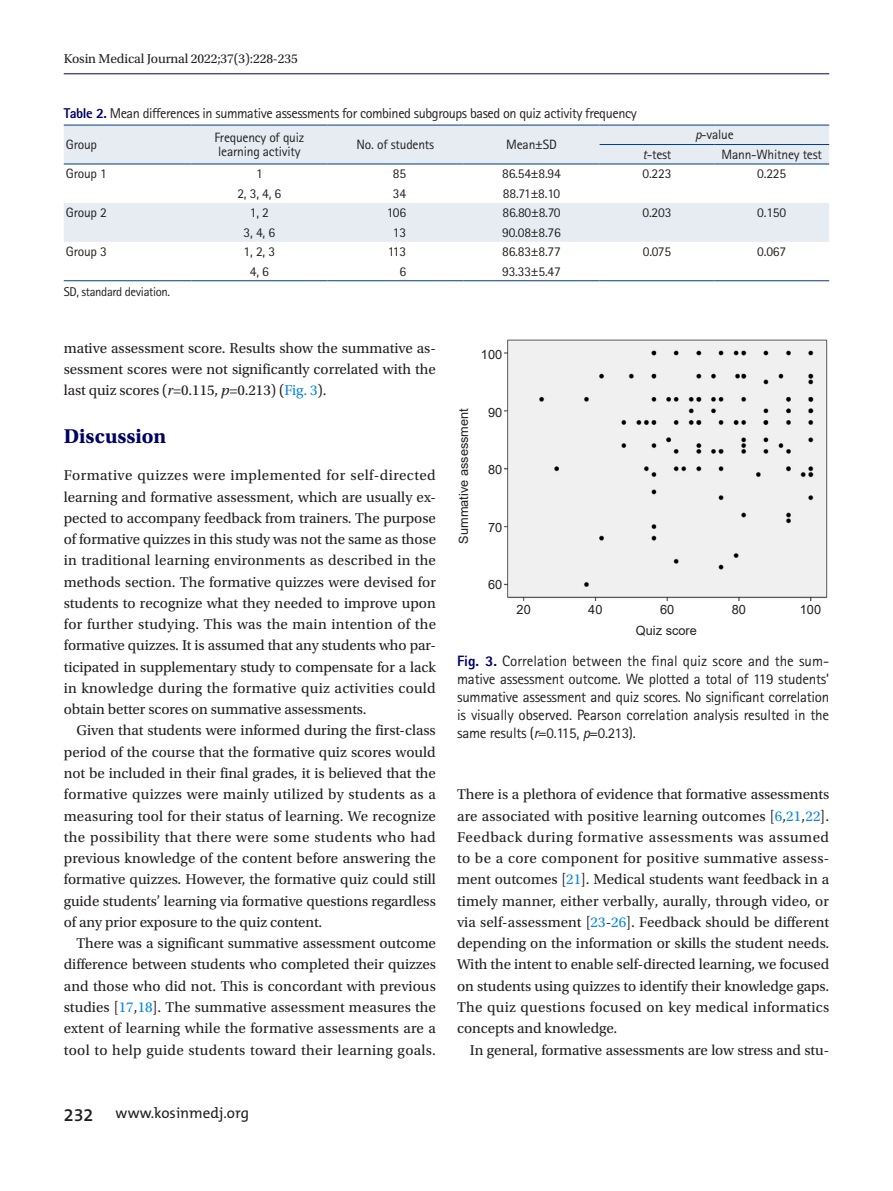
<style>
.page{position:relative;width:893px;height:1191px;background:#fff}
.page>*{position:absolute;margin:0;border:0;box-sizing:border-box;transform-origin:0 0}
.body-title{font:700 21px "Utopia Std";color:#006}
.body{font:15px/21.3px "Utopia Std";letter-spacing:-.005em;color:#231f20;text-align:justify}
.fig-caption{font:15px/18px "Rotis Sans Serif Std";letter-spacing:-.01em;color:#231f20;text-align:justify}
.t1{font:15px "The Mix B W5 Plain";color:#231f20}
.table-caption{font:14.25px "Rotis Sans Serif Std";letter-spacing:-.03em;color:#231f20}
.tbody{font:13.5px "Rotis Sans Serif Std";letter-spacing:-.015em;color:#231f20}
.t2{font:13.5px "Utopia Std";letter-spacing:-.01em;color:#231f20}
.picture_print{font:12.75px "Arial";color:#231f20}
.table-wrap-foot{font:12.75px "Rotis Sans Serif Std";letter-spacing:-.03em;color:#231f20}
.s1{font-weight:800;color:#006}
.s2{font-style:italic}
.s3{color:#0b88de}
.s4{font-family:"The Mix B W6";font-weight:600;font-size:18px}
</style>
<div class="page">
<svg style="left:64px;top:126px;width:765px;height:116px;fill:#e6ecf2"></svg>
<hr style="left:64px;top:280px;width:127px;height:1px;background:#003e7e">
<hr style="left:191px;top:280px;width:136px;height:1px;background:#003e7e">
<hr style="left:327px;top:280px;width:136px;height:1px;background:#003e7e">
<hr style="left:463px;top:280px;width:137px;height:1px;background:#003e7e">
<hr style="left:600px;top:280px;width:114px;height:1px;background:#003e7e">
<hr style="left:714px;top:280px;width:115px;height:1px;background:#003e7e">
<hr style="left:64px;top:125px;width:127px;height:1px;background:#003e7e">
<hr style="left:191px;top:125px;width:136px;height:1px;background:#003e7e">
<hr style="left:327px;top:125px;width:136px;height:1px;background:#003e7e">
<hr style="left:463px;top:125px;width:137px;height:1px;background:#003e7e">
<hr style="left:64px;top:164px;width:127px;height:1px;background:#003e7e">
<hr style="left:191px;top:164px;width:136px;height:1px;background:#003e7e">
<hr style="left:327px;top:164px;width:136px;height:1px;background:#003e7e">
<hr style="left:463px;top:164px;width:137px;height:1px;background:#003e7e">
<hr style="left:600px;top:125px;width:114px;height:1px;background:#003e7e">
<hr style="left:714px;top:125px;width:115px;height:1px;background:#003e7e">
<hr style="left:600px;top:144px;width:114px;height:1px;background:#003e7e">
<hr style="left:714px;top:144px;width:115px;height:1px;background:#003e7e">
<hr style="left:600px;top:164px;width:114px;height:1px;background:#003e7e">
<hr style="left:714px;top:164px;width:115px;height:1px;background:#003e7e">
<img style="left:504px;top:339px;width:324px;height:262px">
<hr style="left:64px;top:73px;width:765px;height:1px;background:#006">
<p class="t2" style="left:64px;top:51px;width:235px">Kosin Medical Journal 2022;37(3):228-235</p>
<p class="table-caption" style="left:64px;top:105px;width:574px"><span class="s1">Table 2.</span> Mean differences in summative assessments for combined subgroups based on quiz activity frequency</p>
<p class="tbody" style="left:66px;top:137px;width:33px">Group</p>
<p class="tbody" style="left:695px;top:127px;width:40px"><span class="s2">p</span>-value</p>
<p class="tbody" style="left:214px;top:129px;width:91px">Frequency of quiz</p>
<p class="tbody" style="left:218px;top:144px;width:84px">learning activity</p>
<p class="tbody" style="left:357px;top:137px;width:79px">No. of students</p>
<p class="tbody" style="left:506px;top:137px;width:52px">Mean±SD</p>
<p class="tbody" style="left:642px;top:146px;width:30px"><span class="s2">t</span>-test</p>
<p class="tbody" style="left:721px;top:146px;width:102px">Mann-Whitney test</p>
<p class="tbody" style="left:66px;top:166px;width:43px">Group 1</p>
<p class="tbody" style="left:256px;top:166px;width:8px">1</p>
<p class="tbody" style="left:393px;top:166px;width:15px">85</p>
<p class="tbody" style="left:502px;top:166px;width:60px">86.54±8.94</p>
<p class="tbody" style="left:642px;top:166px;width:30px">0.223</p>
<p class="tbody" style="left:757px;top:166px;width:30px">0.225</p>
<p class="tbody" style="left:237px;top:185px;width:45px">2, 3, 4, 6</p>
<p class="tbody" style="left:393px;top:185px;width:15px">34</p>
<p class="tbody" style="left:503px;top:185px;width:59px">88.71±8.10</p>
<p class="tbody" style="left:66px;top:205px;width:43px">Group 2</p>
<p class="tbody" style="left:250px;top:205px;width:21px">1, 2</p>
<p class="tbody" style="left:387px;top:205px;width:21px">106</p>
<p class="tbody" style="left:502px;top:205px;width:60px">86.80±8.70</p>
<p class="tbody" style="left:642px;top:205px;width:30px">0.203</p>
<p class="tbody" style="left:757px;top:205px;width:30px">0.150</p>
<p class="tbody" style="left:244px;top:224px;width:33px">3, 4, 6</p>
<p class="tbody" style="left:393px;top:224px;width:15px">13</p>
<p class="tbody" style="left:502px;top:224px;width:60px">90.08±8.76</p>
<p class="tbody" style="left:66px;top:244px;width:43px">Group 3</p>
<p class="tbody" style="left:244px;top:244px;width:33px">1, 2, 3</p>
<p class="tbody" style="left:388px;top:244px;width:20px">113</p>
<p class="tbody" style="left:502px;top:244px;width:60px">86.83±8.77</p>
<p class="tbody" style="left:643px;top:244px;width:30px">0.075</p>
<p class="tbody" style="left:757px;top:244px;width:30px">0.067</p>
<p class="tbody" style="left:250px;top:263px;width:21px">4, 6</p>
<p class="tbody" style="left:399px;top:263px;width:8px">6</p>
<p class="tbody" style="left:502px;top:263px;width:60px">93.33±5.47</p>
<p class="table-wrap-foot" style="left:64px;top:284px;width:108px">SD, standard deviation.</p>
<p class="body" style="left:64px;top:337px;width:374px">mative assessment score. Results show the summative as&shy;sessment scores were not significantly correlated with the last quiz scores (<span class="s2">r</span>=0.115, <span class="s2">p</span>=0.213) (<span class="s3">Fig. 3</span>).</p>
<p class="body-title" style="left:64px;top:423px;width:104px">Discussion</p>
<p class="body" style="left:64px;top:465px;width:374px">Formative quizzes were implemented for self-directed learning and formative assessment, which are usually ex&shy;pected to accompany feedback from trainers. The purpose of formative quizzes in this study was not the same as those in traditional learning environments as described in the methods section. The formative quizzes were devised for students to recognize what they needed to improve upon for further studying. This was the main intention of the formative quizzes. It is assumed that any students who par&shy;ticipated in supplementary study to compensate for a lack in knowledge during the formative quiz activities could obtain better scores on summative assessments.</p>
<p class="body" style="left:64px;top:720px;width:374px;text-indent:13px">Given that students were informed during the first-class period of the course that the formative quiz scores would not be included in their final grades, it is believed that the formative quizzes were mainly utilized by students as a measuring tool for their status of learning. We recognize the possibility that there were some students who had previous knowledge of the content before answering the formative quizzes. However, the formative quiz could still guide students’ learning via formative questions regardless of any prior exposure to the quiz content.</p>
<p class="body" style="left:64px;top:933px;width:374px;text-indent:13px">There was a significant summative assessment outcome difference between students who completed their quizzes and those who did not. This is concordant with previous studies [<span class="s3">17</span>,<span class="s3">18</span>]. The summative assessment measures the extent of learning while the formative assessments are a tool to help guide students toward their learning goals.</p>
<p class="t1" style="left:64px;top:1103px;width:187px"><span class="s4">232</span> www.kosinmedj.org</p>
<p class="picture_print" style="left:481px;top:346px;width:23px">100</p>
<p class="picture_print" style="left:455px;top:543px;width:137px;rotate:-90deg">Summative assessment</p>
<p class="picture_print" style="left:488px;top:403px;width:16px">90</p>
<p class="picture_print" style="left:488px;top:461px;width:16px">80</p>
<p class="picture_print" style="left:488px;top:518px;width:16px">70</p>
<p class="picture_print" style="left:488px;top:576px;width:16px">60</p>
<p class="picture_print" style="left:517px;top:601px;width:16px">20</p>
<p class="picture_print" style="left:588px;top:601px;width:16px">40</p>
<p class="picture_print" style="left:660px;top:601px;width:16px">60</p>
<p class="picture_print" style="left:732px;top:601px;width:16px">80</p>
<p class="picture_print" style="left:800px;top:601px;width:23px">100</p>
<p class="picture_print" style="left:636px;top:621px;width:62px">Quiz score</p>
<p class="fig-caption" style="left:457px;top:651px;width:374px"><span class="s1">Fig. 3.</span> Correlation between the final quiz score and the sum&shy;mative assessment outcome. We plotted a total of 119 students’ summative assessment and quiz scores. No significant correlation is visually observed. Pearson correlation analysis resulted in the same results (<span class="s2">r</span>=0.115, <span class="s2">p</span>=0.213).</p>
<p class="body" style="left:457px;top:784px;width:374px">There is a plethora of evidence that formative assessments are associated with positive learning outcomes [<span class="s3">6</span>,<span class="s3">21</span>,<span class="s3">22</span>].<br>Feedback during formative assessments was assumed to be a core component for positive summative assess&shy;ment outcomes [<span class="s3">21</span>]. Medical students want feedback in a timely manner, either verbally, aurally, through video, or via self-assessment [<span class="s3">23</span>-<span class="s3">26</span>]. Feedback should be different depending on the information or skills the student needs.<br>With the intent to enable self-directed learning, we focused on students using quizzes to identify their knowledge gaps.<br>The quiz questions focused on key medical informatics concepts and knowledge.</p>
<p class="body" style="left:470px;top:1039px;width:361px">In general, formative assessments are low stress and stu-</p>
</div>
